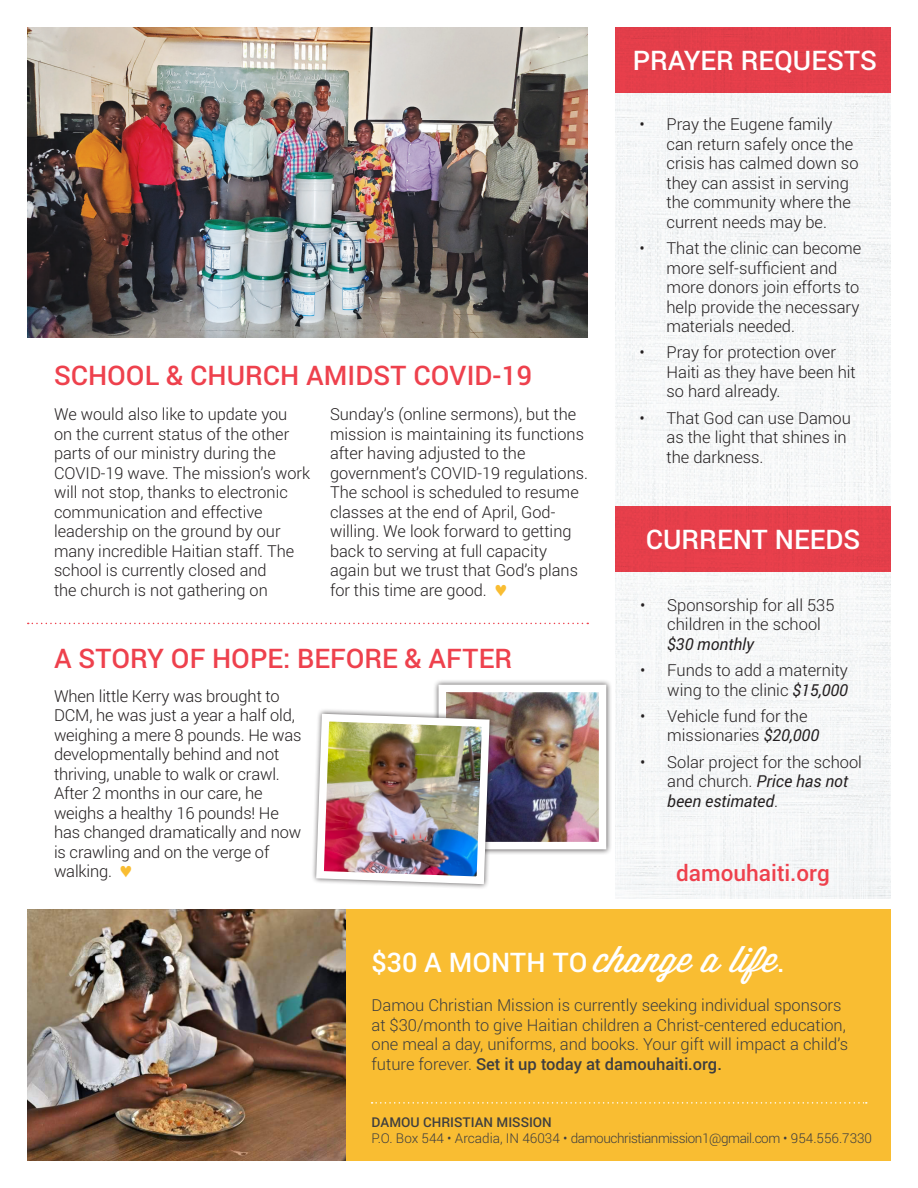
<style>
.page{position:relative;width:918px;height:1188px;background:#fff}
.page>*{position:absolute;margin:0;border:0;box-sizing:border-box;transform-origin:0 0}
.t1{font:500 27px "Roboto";color:#ee414d}
.t2{font:500 27px "Roboto";color:#fff}
.t3{font:500 22.5px "Roboto";color:#ee414d}
.t4{font:300 16.5px/19.5px "Roboto";color:#231f20}
.t5{font:300 16.5px/19.5px "Roboto";color:#3e3e3f}
.t6{font:300 13.5px "Roboto";letter-spacing:-.03em;color:#3e3e3f}
.t7{font:500 13.5px "Roboto";color:#3e3e3f}
.s1{color:#f9bd32}
.s2{font-weight:400;font-style:italic}
.s3{font-family:"Wisdom Script AI";font-weight:400;font-size:36px}
.s4{font-weight:500}
</style>
<div class="page">
<div style="left:615px;top:93px;width:276px;height:806px;background:#f6f7f8"></div>
<div style="left:27px;top:909px;width:864px;height:252px;background:#f9bd32"></div>
<img style="left:27px;top:909px;width:319px;height:252px">
<div style="left:615px;top:27px;width:276px;height:66px;background:#e33e4a"></div>
<svg style="left:372px;top:1102px;width:495px;height:2px"></svg>
<div style="left:615px;top:506px;width:276px;height:66px;background:#e63f4b"></div>
<div style="left:433px;top:679px;width:179px;height:176px;background:#231f20;opacity:.75"></div>
<img style="left:448px;top:694px;width:149px;height:146px">
<div style="left:439px;top:685px;width:167px;height:164px;border:8px solid #fff"></div>
<div style="left:311px;top:708px;width:184px;height:182px;background:#231f20;opacity:.75"></div>
<img style="left:312px;top:710px;width:181px;height:178px">
<img style="left:27px;top:27px;width:561px;height:311px">
<svg style="left:28px;top:623px;width:560px;height:1px"></svg>
<p class="t1" style="left:54px;top:357px;width:480px">SCHOOL &amp; CHURCH AMIDST COVID-19</p>
<p class="t4" style="left:54px;top:404px;width:258px">We would also like to update you<br>on the current status of the other parts of our ministry during the<br>COVID-19 wave. The mission’s work will not stop, thanks to electronic communication and effective leadership on the ground by our many incredible Haitian staff. The school is currently closed and<br>the church is not gathering on</p>
<p class="t4" style="left:330px;top:404px;width:259px">Sunday’s (online sermons), but the mission is maintaining its functions after having adjusted to the government’s COVID-19 regulations.<br>The school is scheduled to resume classes at the end of April, God&shy;willing. We look forward to getting back to serving at full capacity again but we trust that God’s plans for this time are good. <span class="s1">♥</span></p>
<p class="t1" style="left:54px;top:640px;width:460px">A STORY OF HOPE: BEFORE &amp; AFTER</p>
<p class="t4" style="left:54px;top:686px;width:249px">When little Kerry was brought to<br>DCM, he was just a year a half old, weighing a mere 8 pounds. He was developmentally behind and not thriving, unable to walk or crawl.<br>After 2 months in our care, he weighs a healthy 16 pounds! He has changed dramatically and now is crawling and on the verge of walking. <span class="s1">♥</span></p>
<p class="t2" style="left:633px;top:42px;width:246px">PRAYER REQUESTS</p>
<p class="t4" style="left:666px;top:114px;width:194px;text-indent:-27px">• Pray the Eugene family can return safely once the crisis has calmed down so they can assist in serving the community where the current needs may be.</p>
<p class="t4" style="left:666px;top:238px;width:196px;text-indent:-27px">• That the clinic can become more self-sufficient and more donors join efforts to help provide the necessary materials needed.</p>
<p class="t4" style="left:666px;top:342px;width:191px;text-indent:-27px">• Pray for protection over<br>Haiti as they have been hit so hard already.</p>
<p class="t4" style="left:666px;top:407px;width:186px;text-indent:-27px">• That God can use Damou as the light that shines in the darkness.</p>
<p class="t2" style="left:646px;top:521px;width:216px">CURRENT NEEDS</p>
<p class="t4" style="left:667px;top:595px;width:169px;text-indent:-27px">• Sponsorship for all 535 children in the school <span class="s2">$30 monthly</span></p>
<p class="t4" style="left:640px;top:660px;width:209px;text-align:right">• Funds to add a maternity wing to the clinic <span class="s2">$15,000</span></p>
<p class="t4" style="left:667px;top:706px;width:153px;text-indent:-27px">• Vehicle fund for the missionaries <span class="s2">$20,000</span></p>
<p class="t4" style="left:667px;top:751px;width:196px;text-indent:-27px">• Solar project for the school and church. <span class="s2">Price has not been estimated</span>.</p>
<p class="t3" style="left:676px;top:857px;width:155px">damouhaiti.org</p>
<p class="t2" style="left:372px;top:944px;width:415px">$30 A MONTH TO <span class="s3">change a life</span>.</p>
<p class="t5" style="left:372px;top:995px;width:478px">Damou Christian Mission is currently seeking individual sponsors at $30/month to give Haitian children a Christ-centered education, one meal a day, uniforms, and books. Your gift will impact a child’s future forever. <span class="s4">Set it up today at damouhaiti.org.</span></p>
<p class="t7" style="left:372px;top:1113px;width:182px">DAMOU CHRISTIAN MISSION</p>
<p class="t6" style="left:372px;top:1129px;width:502px">P.O. Box 544 • Arcadia, IN 46034 • damouchristianmission1@gmail.com • 954.556.7330</p>
</div>
